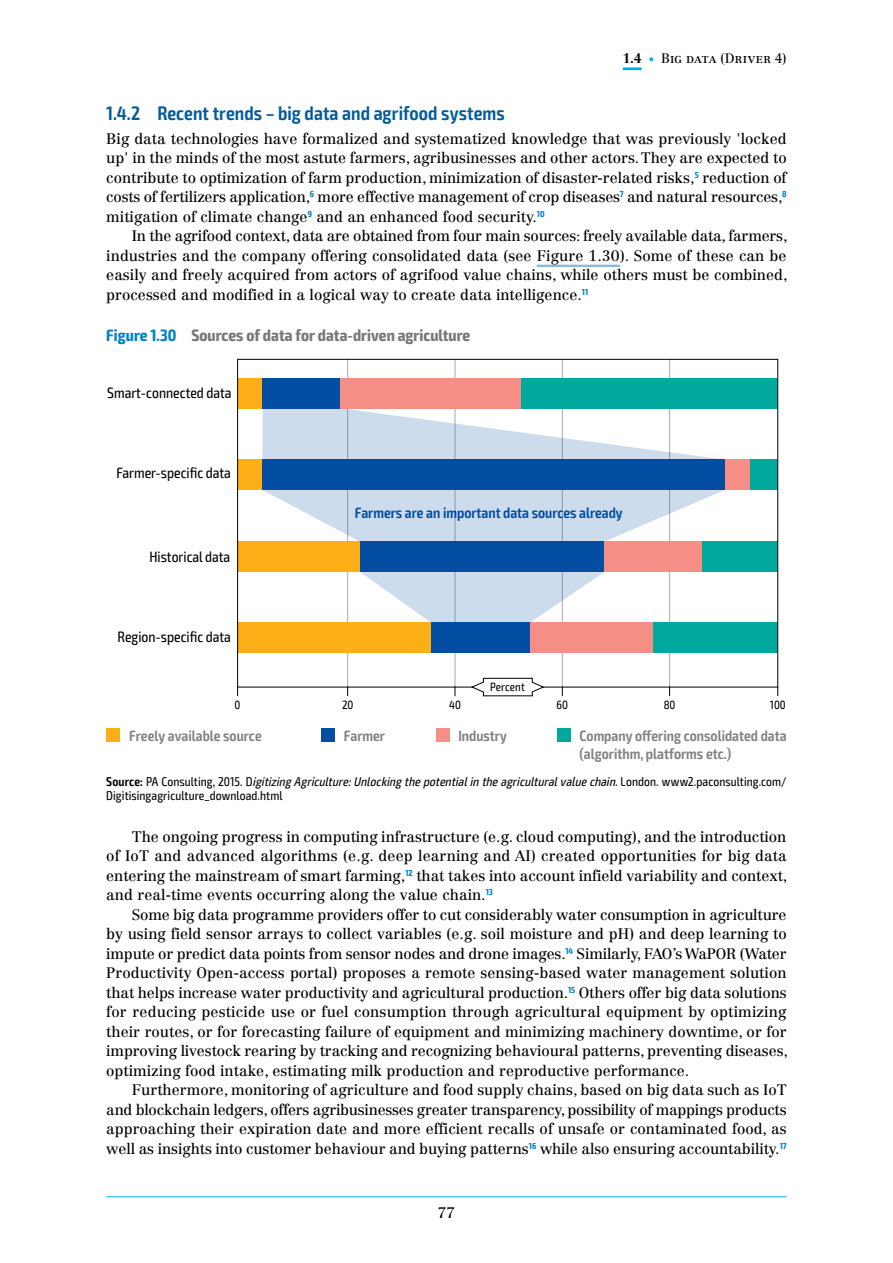
<style>
.page{position:relative;width:893px;height:1263px;background:#fff}
.page>*{position:absolute;margin:0;border:0;box-sizing:border-box;transform-origin:0 0}
.t1{font:600 condensed 19.5px "Exo 2";letter-spacing:.005em;color:#005b9d}
.t2{font:700 condensed 16.5px "Exo 2";letter-spacing:.005em;color:#77787b}
.t3{font:15px/19.5px "Centennial LT Std";letter-spacing:-.005em;color:#000;text-align:justify}
.t4{font:600 condensed 15px/18px "Exo 2";color:#808285}
.t5{font:condensed 15px "Exo 2";color:#000}
.t6{font:600 condensed 15px "Exo 2";color:#034ea2}
.t7{font:13.5px "Centennial LT Std";letter-spacing:.005em;color:#000}
.t8{font:700 13.5px "Centennial LT Std";color:#000}
.t9{font:condensed 12.75px/14.2px "Exo 2";letter-spacing:.005em;color:#000}
.t10{font:condensed 12px "Exo 2";color:#000}
.s1{color:#0084cb}
.s2{font-weight:600}
.s3{font-style:italic}
</style>
<div class="page">
<hr style="left:106px;top:1196px;width:681px;height:1px;background:#00aeef">
<hr style="left:623px;top:67px;width:19px;height:3px;background:#00aeef">
<svg style="left:649px;top:57px;width:4px;height:4px"></svg>
<hr style="left:537px;top:265px;width:83px;height:2px;background:#86b9e4">
<hr style="left:347px;top:359px;width:1px;height:329px;background:#a7a9ac">
<hr style="left:455px;top:359px;width:1px;height:329px;background:#a7a9ac">
<hr style="left:562px;top:359px;width:1px;height:329px;background:#a7a9ac">
<hr style="left:669px;top:359px;width:1px;height:329px;background:#a7a9ac">
<svg style="left:360px;top:572px;width:244px;height:50px"></svg>
<svg style="left:262px;top:408px;width:463px;height:134px;fill:#cddcec"></svg>
<div style="left:106px;top:728px;width:14px;height:14px;background:#fcaf17"></div>
<div style="left:436px;top:728px;width:14px;height:14px;background:#f58e84"></div>
<div style="left:321px;top:728px;width:14px;height:14px;background:#034ea2"></div>
<div style="left:557px;top:728px;width:14px;height:14px;background:#00a99d"></div>
<div style="left:238px;top:378px;width:24px;height:30px;background:#fcaf17"></div>
<div style="left:262px;top:378px;width:78px;height:30px;background:#034ea2"></div>
<div style="left:340px;top:378px;width:181px;height:30px;background:#f58e84"></div>
<div style="left:521px;top:378px;width:257px;height:30px;background:#00a99d"></div>
<div style="left:725px;top:460px;width:25px;height:30px;background:#f58e84"></div>
<div style="left:238px;top:460px;width:24px;height:30px;background:#fcaf17"></div>
<div style="left:262px;top:460px;width:463px;height:30px;background:#034ea2"></div>
<div style="left:750px;top:460px;width:28px;height:30px;background:#00a99d"></div>
<div style="left:238px;top:542px;width:122px;height:30px;background:#fcaf17"></div>
<div style="left:360px;top:542px;width:244px;height:30px;background:#034ea2"></div>
<div style="left:604px;top:542px;width:98px;height:30px;background:#f58e84"></div>
<div style="left:702px;top:542px;width:76px;height:30px;background:#00a99d"></div>
<div style="left:238px;top:622px;width:193px;height:31px;background:#fcaf17"></div>
<div style="left:431px;top:622px;width:99px;height:31px;background:#034ea2"></div>
<div style="left:530px;top:622px;width:123px;height:31px;background:#f58e84"></div>
<div style="left:653px;top:622px;width:125px;height:31px;background:#00a99d"></div>
<hr style="left:237px;top:359px;width:1px;height:328px;background:#000">
<hr style="left:777px;top:359px;width:1px;height:328px;background:#000">
<hr style="left:238px;top:359px;width:540px;height:1px;background:#000">
<hr style="left:238px;top:687px;width:540px;height:1px;background:#000">
<svg style="left:471px;top:678px;width:73px;height:18px"></svg>
<p class="t8" style="left:623px;top:50px;width:20px">1.4</p>
<p class="t7" style="left:661px;top:50px;width:127px">Big data (Driver 4)</p>
<h1 class="t1" style="left:106px;top:102px;width:400px">1.4.2 Recent trends – big data and agrifood systems</h1>
<p class="t3" style="left:106px;top:129px;width:683px">Big data technologies have formalized and systematized knowledge that was previously 'locked up' in the minds of the most astute farmers, agribusinesses and other actors. They are expected to contribute to optimization of farm production, minimization of disaster-related risks,<sup>5</sup> reduction of costs of fertilizers application,<sup>6</sup> more effective management of crop diseases<sup>7</sup> and natural resources,<sup>8 </sup>mitigation of climate change<sup>9</sup> and an enhanced food security.<sup>10</sup></p>
<p class="t3" style="left:106px;top:226px;width:683px;text-indent:26px">In the agrifood context, data are obtained from four main sources: freely available data, farmers, industries and the company offering consolidated data (see Figure 1.30). Some of these can be easily and freely acquired from actors of agrifood value chains, while others must be combined, processed and modified in a logical way to create data intelligence.<sup>11</sup></p>
<p class="t2" style="left:106px;top:325px;width:366px"><span class="s1">Figure 1.30</span> Sources of data for data-driven agriculture</p>
<p class="t5" style="left:107px;top:384px;width:126px">Smart-connected data</p>
<p class="t5" style="left:116px;top:464px;width:116px">Farmer-specific data</p>
<p class="t5" style="left:149px;top:547px;width:82px">Historical data</p>
<p class="t5" style="left:118px;top:627px;width:115px">Region-specific data</p>
<p class="t6" style="left:355px;top:504px;width:269px">Farmers are an important data sources already</p>
<p class="t10" style="left:490px;top:680px;width:36px">Percent</p>
<p class="t10" style="left:235px;top:697px;width:7px">0</p>
<p class="t10" style="left:342px;top:697px;width:13px">20</p>
<p class="t10" style="left:449px;top:697px;width:13px">40</p>
<p class="t10" style="left:557px;top:697px;width:13px">60</p>
<p class="t10" style="left:664px;top:697px;width:13px">80</p>
<p class="t10" style="left:770px;top:697px;width:17px">100</p>
<p class="t4" style="left:129px;top:727px;width:134px">Freely available source</p>
<p class="t4" style="left:344px;top:727px;width:43px">Farmer</p>
<p class="t4" style="left:458px;top:727px;width:50px">Industry</p>
<p class="t4" style="left:579px;top:727px;width:209px">Company o ering consolidated data (algorithm, platforms etc.)</p>
<p class="t9" style="left:106px;top:774px;width:682px"><span class="s2">S o u r c e :</span> PA C o n s u lt i n g , 2 0 1 5 . D <span class="s3">igitizingAgriculture:Unlockingthepotentialintheagriculturalvaluechain.</span>L o n d o n . w w w2 . p a c o n s u lt i n g . c o m /<br>Digitisingagriculture_download.html</p>
<p class="t3" style="left:106px;top:827px;width:683px;text-indent:26px">The ongoing progress in computing infrastructure (e.g. cloud computing), and the introduction of IoT and advanced algorithms (e.g. deep learning and AI) created opportunities for big data entering the mainstream of smart farming,<sup>12</sup> that takes into account infield variability and context, and real-time events occurring along the value chain.<sup>13</sup></p>
<p class="t3" style="left:106px;top:905px;width:683px;text-indent:26px">Some big data programme providers offer to cut considerably water consumption in agriculture by using field sensor arrays to collect variables (e.g. soil moisture and pH) and deep learning to impute or predict data points from sensor nodes and drone images.<sup>14</sup> Similarly, FAO’s WaPOR (Water Productivity Open-access portal) proposes a remote sensing-based water management solution that helps increase water productivity and agricultural production.<sup>15</sup> Others offer big data solutions for reducing pesticide use or fuel consumption through agricultural equipment by optimizing their routes, or for forecasting failure of equipment and minimizing machinery downtime, or for improving livestock rearing by tracking and recognizing behavioural patterns, preventing diseases, optimizing food intake, estimating milk production and reproductive performance.</p>
<p class="t3" style="left:106px;top:1080px;width:682px;text-indent:26px">Furthermore, monitoring of agriculture and food supply chains, based on big data such as IoT and blockchain ledgers, offers agribusinesses greater transparency, possibility of mappings products approaching their expiration date and more efficient recalls of unsafe or contaminated food, as well as insights into customer behaviour and buying patterns<sup>16</sup> while also ensuring accountability.<sup>17</sup></p>
<p class="t3" style="left:438px;top:1203px;width:19px">77</p>
</div>
